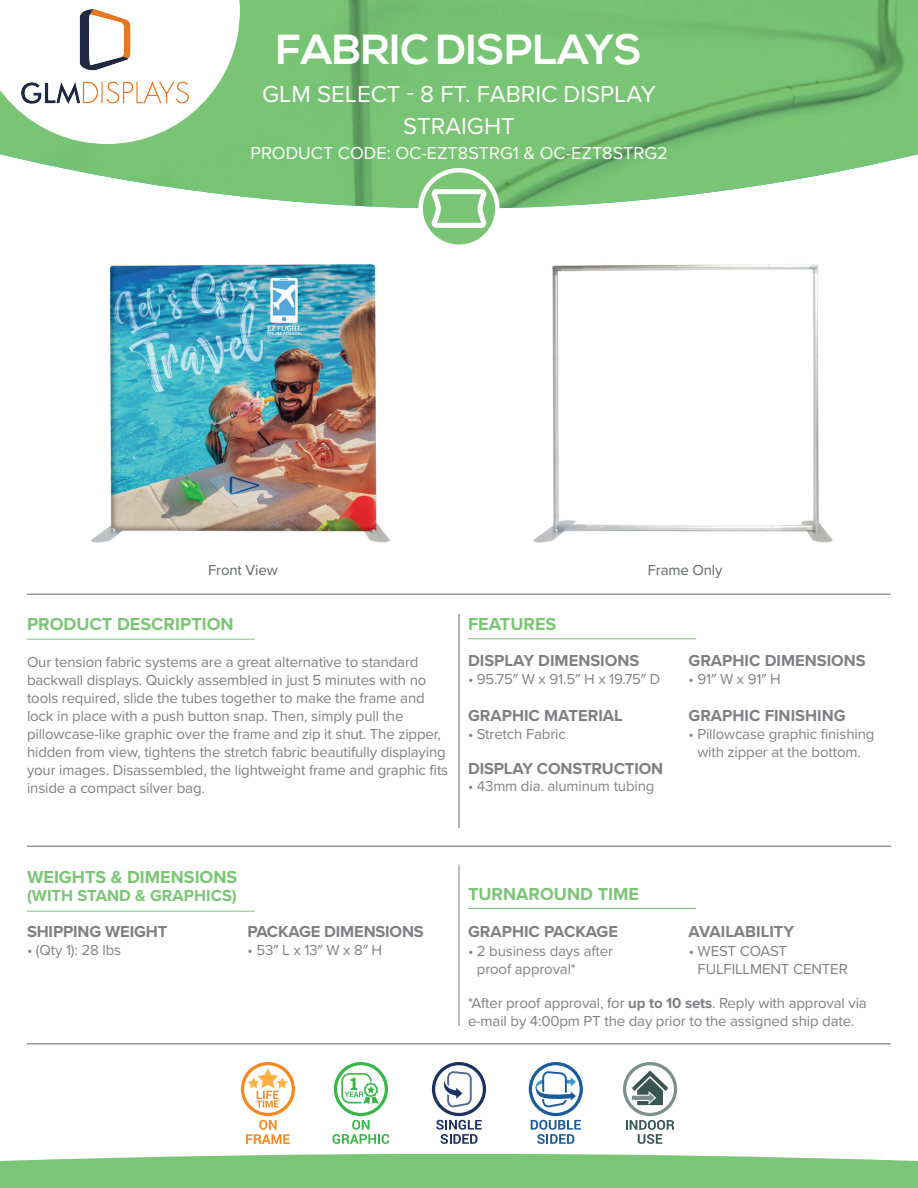
<style>
.page{position:relative;width:918px;height:1188px;background:#fff}
.page>*{position:absolute;margin:0;border:0;box-sizing:border-box;transform-origin:0 0}
.t1{font:700 42px "Nexa";color:#fff}
.t2{font:24px/31.2px "Proxima Nova";color:#fff;text-align:center}
.t3{font:700 18px "Proxima Nova";color:#7cc576}
.t4{font:18px "Proxima Nova";color:#fff}
.t5{font:700 16.5px "Proxima Nova";color:#808083}
.t6{font:700 16.5px "Proxima Nova";color:#7cc576}
.t7{font:15px/18px "Proxima Nova";letter-spacing:-.01em;color:#808083}
.t8{font:15px/18px "Proxima Nova";letter-spacing:-.01em;color:#838386;text-align:center}
.t9{font:15px "Proxima Nova";letter-spacing:-.01em;color:#64656a}
.t10{font:15px "Proxima Nova";letter-spacing:-.01em;color:#807f84}
.s1{font-weight:700}
</style>
<div class="page">
<img style="left:0;top:0;width:918px;height:202px">
<svg style="left:0;top:0;width:240px;height:144px"></svg>
<svg style="left:418px;top:168px;width:82px;height:77px"></svg>
<svg style="left:0;top:1153px;width:918px;height:35px;background:#87ca82"></svg>
<hr style="left:459px;top:614px;width:1px;height:214px;background:#64656a">
<hr style="left:459px;top:865px;width:1px;height:161px;background:#808083">
<hr style="left:27px;top:594px;width:864px;height:1px;background:#64656a">
<hr style="left:27px;top:846px;width:864px;height:1px;background:#64656a">
<hr style="left:27px;top:1044px;width:864px;height:1px;background:#64656a">
<hr style="left:27px;top:639px;width:228px;height:1px;background:#7cc576">
<hr style="left:468px;top:638px;width:228px;height:1px;background:#7cc576">
<hr style="left:27px;top:911px;width:228px;height:1px;background:#7cc576">
<hr style="left:468px;top:908px;width:228px;height:1px;background:#7cc576">
<svg style="left:333px;top:1062px;width:56px;height:82px"></svg>
<svg style="left:529px;top:1062px;width:54px;height:82px"></svg>
<svg style="left:241px;top:1062px;width:54px;height:82px"></svg>
<svg style="left:432px;top:1062px;width:54px;height:82px"></svg>
<svg style="left:623px;top:1062px;width:54px;height:82px"></svg>
<img style="left:494px;top:202px;width:339px;height:341px">
<img style="left:91px;top:202px;width:343px;height:341px">
<img style="left:22px;top:10px;width:166px;height:94px">
<h1 class="t1" style="left:276px;top:26px;width:367px">FABRIC DISPLAYS</h1>
<h2 class="t2" style="left:262px;top:79px;width:395px">GLM SELECT - 8 FT. FABRIC DISPLAY<br>STRAIGHT</h2>
<p class="t4" style="left:250px;top:140px;width:419px">PRODUCT CODE: OC-EZT8STRG1 &amp; OC-EZT8STRG2</p>
<p class="t9" style="left:208px;top:559px;width:71px">Front View</p>
<p class="t9" style="left:648px;top:559px;width:76px">Frame Only</p>
<p class="t3" style="left:27px;top:611px;width:208px">PRODUCT DESCRIPTION</p>
<p class="t7" style="left:27px;top:652px;width:423px">Our tension fabric systems are a great alternative to standard backwall displays. Quickly assembled in just 5 minutes with no tools required, slide the tubes together to make the frame and lock in place with a push button snap. Then, simply pull the pillowcase-like graphic over the frame and zip it shut. The zipper, hidden from view, tightens the stretch fabric beautifully displaying your images. Disassembled, the lightweight frame and graphic fits inside a compact silver bag.</p>
<p class="t3" style="left:468px;top:611px;width:90px">FEATURES</p>
<p class="t5" style="left:468px;top:649px;width:173px">DISPLAY DIMENSIONS</p>
<p class="t8" style="left:468px;top:670px;width:194px">• 95.75″ W x 91.5″ H x 19.75″ D</p>
<p class="t5" style="left:468px;top:703px;width:156px">GRAPHIC MATERIAL</p>
<p class="t10" style="left:468px;top:723px;width:99px">• Stretch Fabric</p>
<p class="t5" style="left:468px;top:756px;width:197px">DISPLAY CONSTRUCTION</p>
<p class="t8" style="left:468px;top:776px;width:188px">• 43mm dia. aluminum tubing</p>
<p class="t5" style="left:689px;top:649px;width:179px">GRAPHIC DIMENSIONS</p>
<p class="t8" style="left:688px;top:670px;width:94px">• 91″ W x 91″ H</p>
<p class="t5" style="left:689px;top:703px;width:159px">GRAPHIC FINISHING</p>
<p class="t8" style="left:688px;top:725px;width:187px">• Pillowcase graphic finishing with zipper at the bottom.</p>
<p class="t3" style="left:27px;top:863px;width:212px">WEIGHTS &amp; DIMENSIONS</p>
<p class="t6" style="left:27px;top:883px;width:211px">(WITH STAND &amp; GRAPHICS)</p>
<p class="t5" style="left:27px;top:919px;width:142px">SHIPPING WEIGHT</p>
<p class="t5" style="left:247px;top:919px;width:178px">PACKAGE DIMENSIONS</p>
<p class="t8" style="left:27px;top:940px;width:96px">• (Qty 1): 28 lbs</p>
<p class="t8" style="left:248px;top:940px;width:136px">• 53″ L x 13″ W x 8″ H</p>
<p class="t3" style="left:468px;top:881px;width:172px">TURNAROUND TIME</p>
<p class="t5" style="left:468px;top:919px;width:152px">GRAPHIC PACKAGE</p>
<p class="t5" style="left:689px;top:919px;width:107px">AVAILABILITY</p>
<p class="t8" style="left:477px;top:941px;width:138px;text-align:left;text-indent:-9px">• 2 business days after proof approval*</p>
<p class="t7" style="left:698px;top:941px;width:152px;text-indent:-9px">• WEST COAST<br>FULFILLMENT CENTER</p>
<p class="t7" style="left:468px;top:994px;width:400px">*After proof approval, for <span class="s1">up to 10 sets</span>. Reply with approval via e-mail by 4:00pm PT the day prior to the assigned ship date.</p>
</div>
